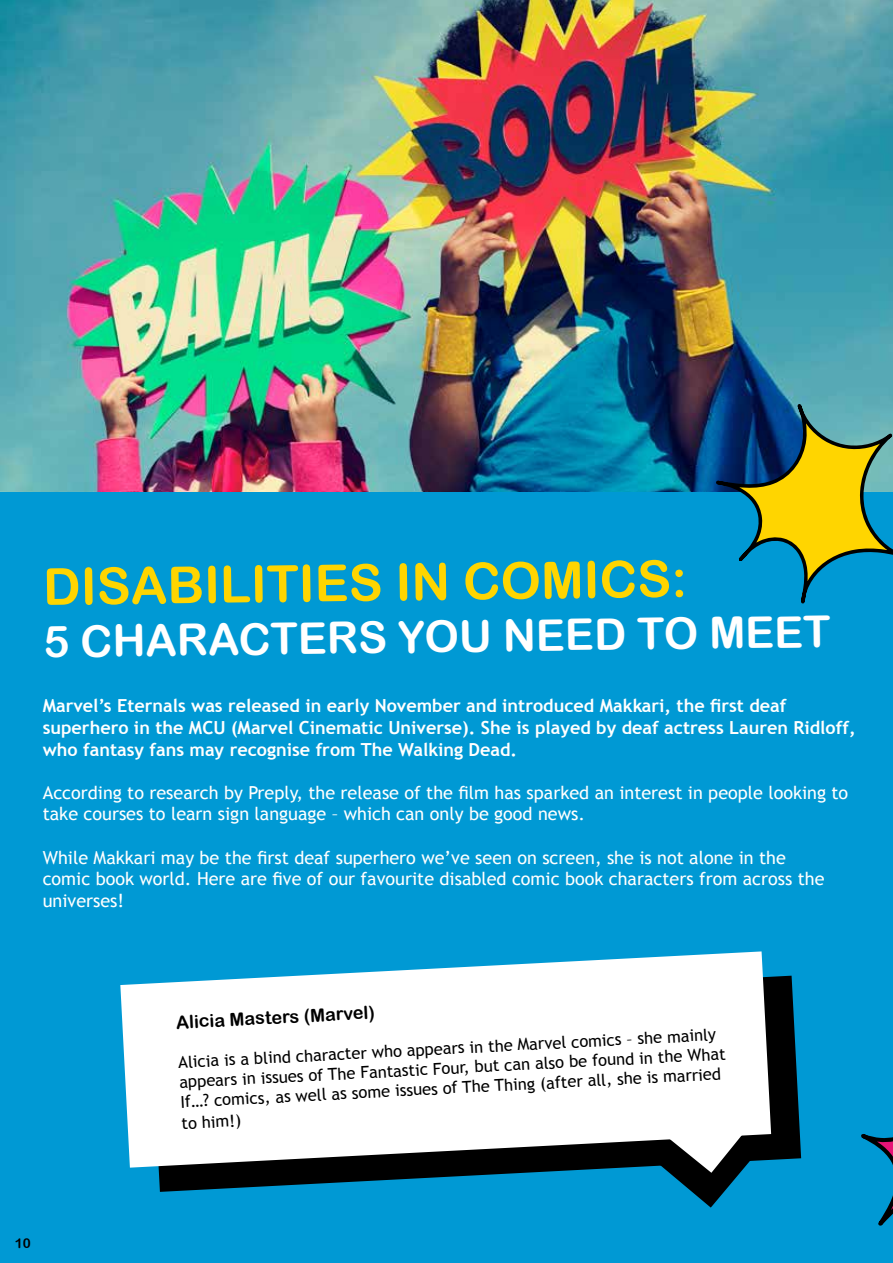
<style>
.page{position:relative;width:893px;height:1263px;background:#0099d4}
.page>*{position:absolute;margin:0;border:0;box-sizing:border-box;transform-origin:0 0}
.t1{font:51px "Arial Rounded MT Bold";color:#ffd500}
.t2{font:43.5px "Arial Rounded MT Bold";color:#fff}
.t3{font:18px/21.6px "Trebuchet MS";color:#fff}
.t4{font:700 18px/21.6px "Trebuchet MS";color:#fff}
.t5{font:18px "Arial Rounded MT Bold";color:#000}
.t6{font:16.5px/19.8px "Trebuchet MS";color:#000}
.t7{font:13.5px "Arial Rounded MT Bold";color:#000}
</style>
<div class="page">
<img style="left:0;top:0;width:893px;height:491px">
<svg style="left:861px;top:1134px;width:32px;height:92px"></svg>
<svg style="left:158px;top:976px;width:643px;height:216px;fill:#000"></svg>
<svg style="left:120px;top:951px;width:651px;height:217px;background:#d8e6ec"></svg>
<svg style="left:652px;top:1129px;width:105px;height:78px"></svg>
<svg style="left:715px;top:403px;width:178px;height:201px"></svg>
<h1 class="t1" style="left:42px;top:558px;width:646px;rotate:-1deg">DISABILITIES IN COMICS:</h1>
<h2 class="t2" style="left:43px;top:618px;width:788px;rotate:-1deg">5 CHARACTERS YOU NEED TO MEET</h2>
<p class="t4" style="left:43px;top:695px;width:814px">Marvel’s Eternals was released in early November and introduced Makkari, the first deaf superhero in the MCU (Marvel Cinematic Universe). She is played by deaf actress Lauren Ridloff, who fantasy fans may recognise from The Walking Dead.</p>
<p class="t3" style="left:43px;top:782px;width:807px">According to research by Preply, the release of the film has sparked an interest in people looking to take courses to learn sign language – which can only be good news.</p>
<p class="t3" style="left:43px;top:847px;width:783px">While Makkari may be the first deaf superhero we’ve seen on screen, she is not alone in the comic book world. Here are five of our favourite disabled comic book characters from across the universes!</p>
<p class="t5" style="left:176px;top:1011px;width:200px;rotate:-3deg">Alicia Masters (Marvel)</p>
<p class="t6" style="left:178px;top:1052px;width:548px;rotate:-3deg">Alicia is a blind character who appears in the Marvel comics – she mainly appears in issues of The Fantastic Four, but can also be found in the What<br>If…? comics, as well as some issues of The Thing (after all, she is married</p>
<p class="t6" style="left:181px;top:1114px;width:61px;rotate:-3deg">to him!)</p>
<p class="t7" style="left:15px;top:1235px;width:18px">10</p>
</div>
